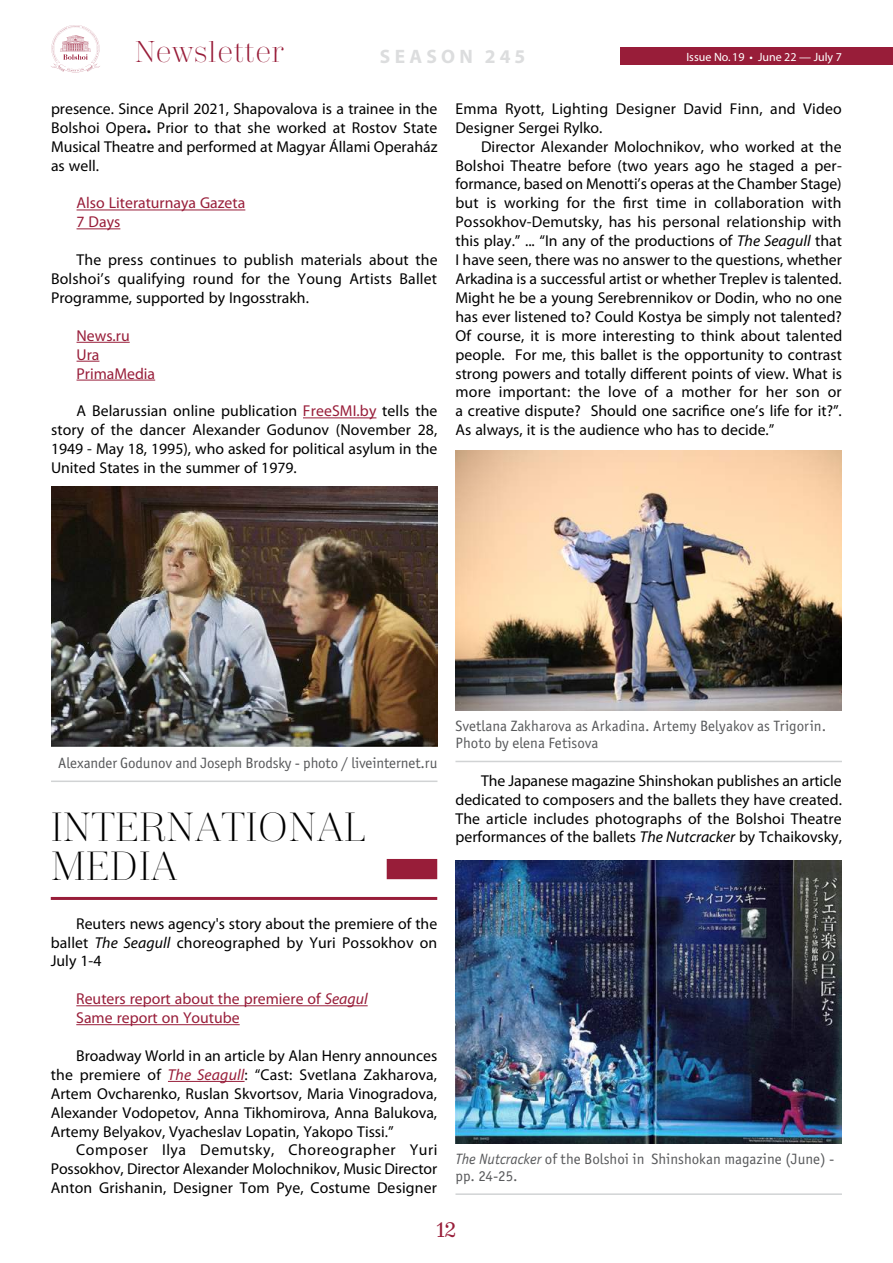
<style>
.page{position:relative;width:893px;height:1263px;background:#fff}
.page>*{position:absolute;margin:0;border:0;box-sizing:border-box;transform-origin:0 0}
.t1{font:300 40.5px/39px "Trivia Serif";color:#000}
.t2{font:300 30px "Trivia Serif";color:#981d39}
.t3{font:21px "Trivia Serif 10 Demo";color:#981d39}
.t4{font:700 19.5px "Myriad Pro";letter-spacing:.22em;color:#dcddde}
.t5{font:15.75px/18.9px "Myriad Pro";color:#000;text-align:justify}
.t6{font:15.75px/18.9px "Myriad Pro";color:#981d39}
.t7{font:15px/16.5px "Officina Sans Book ITC";color:#58595b}
.t8{font:12px "Myriad Pro";color:#fff}
.s1{font-weight:700}
.s2{color:#981d39}
.s3{font-style:italic}
.s4{font-style:italic;color:#981d39}
</style>
<div class="page">
<svg style="left:51px;top:25px;width:49px;height:47px"></svg>
<div style="left:621px;top:48px;width:272px;height:17px;background:#981d39"></div>
<hr style="left:77px;top:210px;width:168px;height:1px;background:#981d39">
<hr style="left:77px;top:228px;width:43px;height:1px;background:#981d39">
<hr style="left:77px;top:342px;width:53px;height:1px;background:#981d39">
<svg style="left:77px;top:361px;width:22px;height:1px"></svg>
<hr style="left:77px;top:380px;width:78px;height:1px;background:#981d39">
<hr style="left:303px;top:417px;width:73px;height:1px;background:#981d39">
<img style="left:51px;top:486px;width:386px;height:261px">
<hr style="left:51px;top:780px;width:386px;height:2px;background:#d1d3d4">
<div style="left:387px;top:859px;width:50px;height:20px;background:#981d39"></div>
<hr style="left:51px;top:897px;width:386px;height:3px;background:#981d39">
<hr style="left:76px;top:1005px;width:292px;height:1px;background:#981d39">
<hr style="left:76px;top:1024px;width:164px;height:1px;background:#981d39">
<hr style="left:168px;top:1081px;width:77px;height:1px;background:#981d39">
<img style="left:455px;top:450px;width:387px;height:260px">
<hr style="left:455px;top:761px;width:387px;height:1px;background:#d1d3d4">
<img style="left:455px;top:861px;width:387px;height:283px">
<hr style="left:455px;top:1193px;width:387px;height:2px;background:#d1d3d4">
<h2 class="t2" style="left:135px;top:36px;width:150px">Newsletter</h2>
<p class="t4" style="left:380px;top:44px;width:147px">SEASON 245</p>
<p class="t8" style="left:686px;top:49px;width:157px">Issue No.19 • June 22 — July 7</p>
<p class="t5" style="left:51px;top:99px;width:388px">presence. Since April 2021, Shapovalova is a trainee in the Bolshoi Opera<span class="s1">.</span> Prior to that she worked at Rostov State Musical Theatre and performed at Magyar Állami Operaház as well.</p>
<p class="t6" style="left:77px;top:193px;width:170px">Also Literaturnaya Gazeta<br>7 Days</p>
<p class="t5" style="left:51px;top:250px;width:388px;text-indent:26px">The press continues to publish materials about the Bolshoi’s qualifying round for the Young Artists Ballet Programme, supported by Ingosstrakh.</p>
<p class="t6" style="left:77px;top:326px;width:80px">News.ru<br>Ura<br>PrimaMedia</p>
<p class="t5" style="left:51px;top:401px;width:388px;text-indent:26px">A Belarussian online publication <span class="s2">FreeSMI.by</span> tells the story of the dancer Alexander Godunov (November 28, 1949 - May 18, 1995), who asked for political asylum in the United States in the summer of 1979.</p>
<p class="t5" style="left:455px;top:99px;width:388px">Emma Ryott, Lighting Designer David Finn, and Video<br>Designer Sergei Rylko.</p>
<p class="t5" style="left:455px;top:137px;width:388px;text-indent:26px">Director Alexander Molochnikov, who worked at the Bolshoi Theatre before (two years ago he staged a per&shy;formance, based on Menotti’s operas at the Chamber Stage) but is working for the first time in collaboration with Possokhov-Demutsky, has his personal relationship with this play.” ... “In any of the productions of <span class="s3">The Seagull</span> that I have seen, there was no answer to the questions, whether Arkadina is a successful artist or whether Treplev is talented.<br>Might he be a young Serebrennikov or Dodin, who no one has ever listened to? Could Kostya be simply not talented?<br>Of course, it is more interesting to think about talented people. For me, this ballet is the opportunity to contrast strong powers and totally different points of view. What is more important: the love of a mother for her son or a creative dispute? Should one sacrifice one’s life for it?”.<br>As always, it is the audience who has to decide.”</p>
<p class="t7" style="left:58px;top:754px;width:381px">Alexander Godunov and Joseph Brodsky - photo / liveinternet.ru</p>
<h1 class="t1" style="left:51px;top:809px;width:316px">INTERNATIONAL<br>MEDIA</h1>
<p class="t5" style="left:51px;top:914px;width:388px;text-indent:26px">Reuters news agency's story about the premiere of the ballet <span class="s3">The Seagull</span> choreographed by Yuri Possokhov on July 1-4</p>
<p class="t6" style="left:76px;top:989px;width:293px">Reuters report about the premiere of <span class="s3">Seagul<br></span>Same report on Youtube</p>
<p class="t5" style="left:51px;top:1046px;width:388px;text-indent:26px">Broadway World in an article by Alan Henry announces the premiere of <span class="s4">The Seagull</span>: “Cast: Svetlana Zakharova, Artem Ovcharenko, Ruslan Skvortsov, Maria Vinogradova, Alexander Vodopetov, Anna Tikhomirova, Anna Balukova, Artemy Belyakov, Vyacheslav Lopatin, Yakopo Tissi.”</p>
<p class="t5" style="left:51px;top:1140px;width:388px;text-indent:26px">Composer Ilya Demutsky, Choreographer Yuri Possokhov, Director Alexander Molochnikov, Music Director Anton Grishanin, Designer Tom Pye, Costume Designer</p>
<p class="t7" style="left:455px;top:718px;width:372px">Svetlana Zakharova as Arkadina. Artemy Belyakov as Trigorin.<br>Photo by elena Fetisova</p>
<p class="t5" style="left:455px;top:771px;width:388px;text-indent:26px">The Japanese magazine Shinshokan publishes an article dedicated to composers and the ballets they have created.<br>The article includes photographs of the Bolshoi Theatre performances of the ballets <span class="s3">The Nutcracker</span> by Tchaikovsky,</p>
<p class="t7" style="left:455px;top:1151px;width:381px"><span class="s3">The Nutcracker</span> of the Bolshoi in Shinshokan magazine (June) - pp. 24-25.</p>
<h3 class="t3" style="left:437px;top:1217px;width:21px">12</h3>
</div>
